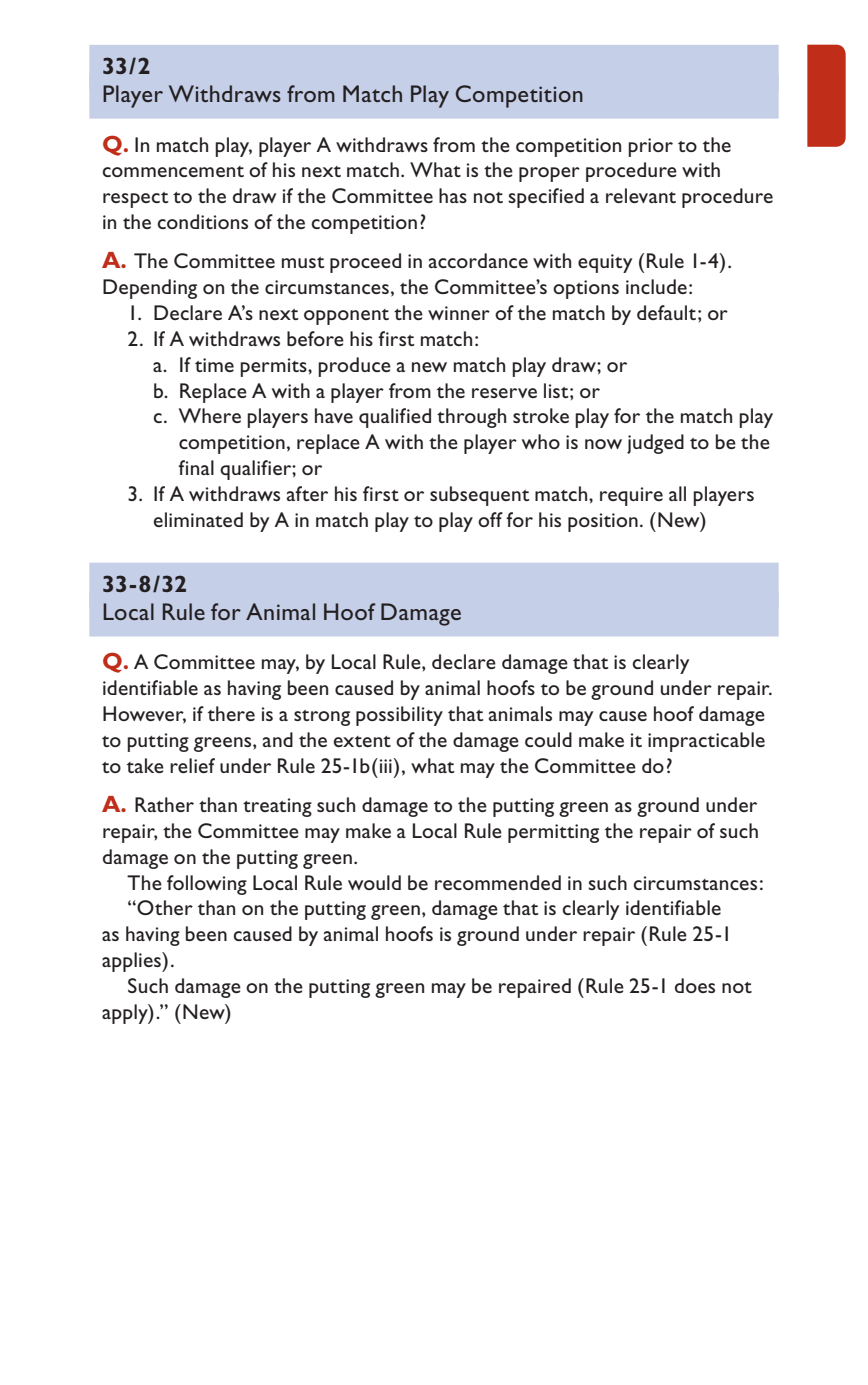
<style>
.page{position:relative;width:868px;height:1385px;background:#fff}
.page>*{position:absolute;margin:0;border:0;box-sizing:border-box;transform-origin:0 0}
.t1{font:24.3px "Gill Sans";letter-spacing:.015em;color:#231f20}
.t2{font:700 23.62px "Gill Sans";color:#231f20}
.t3{font:21.38px/25.9px "Gill Sans";letter-spacing:.01em;color:#231f20}
.s1{font-weight:700;font-size:23.62px;color:#c02d19}
</style>
<div class="page">
<div style="left:89px;top:45px;width:689px;height:45px;background:#c6cfe8"></div>
<div style="left:89px;top:74px;width:689px;height:45px;background:#c6cfe8"></div>
<div style="left:89px;top:562px;width:689px;height:45px;background:#c6cfe8"></div>
<div style="left:89px;top:591px;width:689px;height:45px;background:#c6cfe8"></div>
<div style="left:807px;top:45px;width:38px;height:102px;background:#c02d19"></div>
<p class="t2" style="left:102px;top:52px;width:50px">33/2</p>
<p class="t1" style="left:102px;top:80px;width:483px">Player Withdraws from Match Play Competition</p>
<p class="t3" style="left:102px;top:131px;width:672px"><span class="s1">Q.</span> In match play, player A withdraws from the competition prior to the commencement of his next match. What is the proper procedure with respect to the draw if the Committee has not specified a relevant procedure in the conditions of the competition?</p>
<p class="t3" style="left:102px;top:248px;width:631px"><span class="s1">A.</span> The Committee must proceed in accordance with equity (Rule 1-4).<br>Depending on the circumstances, the Committee’s options include:</p>
<p class="t3" style="left:128px;top:300px;width:601px">1. Declare A’s next opponent the winner of the match by default; or</p>
<p class="t3" style="left:128px;top:326px;width:353px">2. If A withdraws before his first match:</p>
<p class="t3" style="left:153px;top:351px;width:475px">a. If time permits, produce a new match play draw; or</p>
<p class="t3" style="left:153px;top:377px;width:448px">b. Replace A with a player from the reserve list; or</p>
<p class="t3" style="left:153px;top:403px;width:621px">c. Where players have qualified through stroke play for the match play</p>
<p class="t3" style="left:179px;top:429px;width:592px">competition, replace A with the player who is now judged to be the</p>
<p class="t3" style="left:179px;top:455px;width:145px">final qualifier; or</p>
<p class="t3" style="left:153px;top:481px;width:603px;text-indent:-26px">3. If A withdraws after his first or subsequent match, require all players eliminated by A in match play to play off for his position. (New)</p>
<p class="t2" style="left:102px;top:569px;width:87px">33-8/32</p>
<p class="t1" style="left:102px;top:597px;width:361px">Local Rule for Animal Hoof Damage</p>
<p class="t3" style="left:102px;top:649px;width:672px"><span class="s1">Q.</span> A Committee may, by Local Rule, declare damage that is clearly identifiable as having been caused by animal hoofs to be ground under repair.<br>However, if there is a strong possibility that animals may cause hoof damage to putting greens, and the extent of the damage could make it impracticable to take relief under Rule 25-1b(iii), what may the Committee do?</p>
<p class="t3" style="left:102px;top:791px;width:658px;text-align:justify"><span class="s1">A.</span> Rather than treating such damage to the putting green as ground under repair, the Committee may make a Local Rule permitting the repair of such damage on the putting green.</p>
<p class="t3" style="left:128px;top:869px;width:637px">The following Local Rule would be recommended in such circumstances:</p>
<p class="t3" style="left:128px;top:895px;width:595px">“Other than on the putting green, damage that is clearly identifiable</p>
<p class="t3" style="left:102px;top:921px;width:631px">as having been caused by animal hoofs is ground under repair (Rule 25-1</p>
<p class="t3" style="left:102px;top:947px;width:74px">applies).</p>
<p class="t3" style="left:128px;top:972px;width:625px">Such damage on the putting green may be repaired (Rule 25-1 does not</p>
<p class="t3" style="left:102px;top:998px;width:131px">apply).” (New)</p>
</div>
